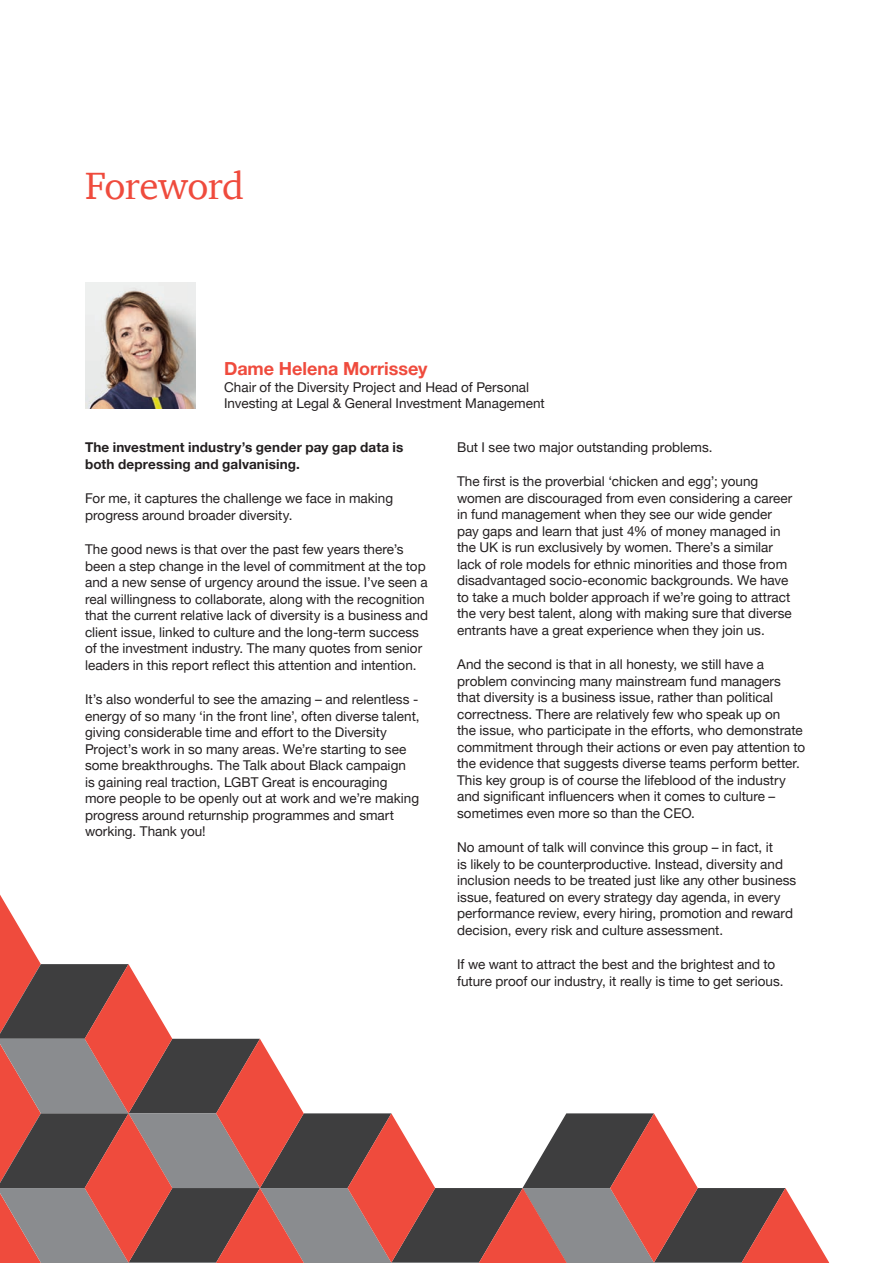
<style>
.page{position:relative;width:893px;height:1263px;background:#fff}
.page>*{position:absolute;margin:0;border:0;box-sizing:border-box;transform-origin:0 0}
.t1{font:39px "ITC Charter Com";letter-spacing:-.02em;color:#ef4b3d}
.t2{font:700 18px "Helvetica Neue LT Pro";color:#ef4b3d}
.t3{font:13.5px/16.5px "Helvetica Neue LT Pro";color:#231f20}
.t4{font:700 13.5px/16.5px "Helvetica Neue LT Pro";letter-spacing:.01em;color:#231f20}
</style>
<div class="page">
<img style="left:85px;top:282px;width:110px;height:126px">
<svg style="left:0;top:895px;width:829px;height:368px"></svg>
<h1 class="t1" style="left:85px;top:162px;width:161px">Foreword</h1>
<h2 class="t2" style="left:224px;top:358px;width:205px">Dame Helena Morrissey</h2>
<p class="t3" style="left:224px;top:378px;width:322px">Chair of the Diversity Project and Head of Personal<br>Investing at Legal &amp; General Investment Management</p>
<p class="t4" style="left:85px;top:439px;width:320px">The investment industry’s gender pay gap data is both depressing and galvanising.</p>
<p class="t3" style="left:85px;top:490px;width:310px">For me, it captures the challenge we face in making progress around broader diversity.</p>
<p class="t3" style="left:85px;top:541px;width:345px">The good news is that over the past few years there’s been a step change in the level of commitment at the top and a new sense of urgency around the issue. I’ve seen a real willingness to collaborate, along with the recognition that the current relative lack of diversity is a business and client issue, linked to culture and the long-term success of the investment industry. The many quotes from senior leaders in this report reflect this attention and intention.</p>
<p class="t3" style="left:85px;top:691px;width:336px">It’s also wonderful to see the amazing – and relentless - energy of so many ‘in the front line’, often diverse talent, giving considerable time and effort to the Diversity Project’s work in so many areas. We’re starting to see some breakthroughs. The Talk about Black campaign<br>is gaining real traction, LGBT Great is encouraging more people to be openly out at work and we’re making progress around returnship programmes and smart working. Thank you!</p>
<p class="t3" style="left:457px;top:439px;width:257px">But I see two major outstanding problems.</p>
<p class="t3" style="left:457px;top:473px;width:337px">The first is the proverbial ‘chicken and egg’; young women are discouraged from even considering a career in fund management when they see our wide gender pay gaps and learn that just 4% of money managed in the UK is run exclusively by women. There’s a similar lack of role models for ethnic minorities and those from disadvantaged socio-economic backgrounds. We have to take a much bolder approach if we’re going to attract the very best talent, along with making sure that diverse entrants have a great experience when they join us.</p>
<p class="t3" style="left:457px;top:656px;width:350px">And the second is that in all honesty, we still have a problem convincing many mainstream fund managers that diversity is a business issue, rather than political correctness. There are relatively few who speak up on<br>the issue, who participate in the efforts, who demonstrate commitment through their actions or even pay attention to the evidence that suggests diverse teams perform better.<br>This key group is of course the lifeblood of the industry and significant influencers when it comes to culture – sometimes even more so than the CEO.</p>
<p class="t3" style="left:457px;top:839px;width:341px">No amount of talk will convince this group – in fact, it<br>is likely to be counterproductive. Instead, diversity and inclusion needs to be treated just like any other business issue, featured on every strategy day agenda, in every performance review, every hiring, promotion and reward decision, every risk and culture assessment.</p>
<p class="t3" style="left:457px;top:956px;width:328px">If we want to attract the best and the brightest and to future proof our industry, it really is time to get serious.</p>
</div>
